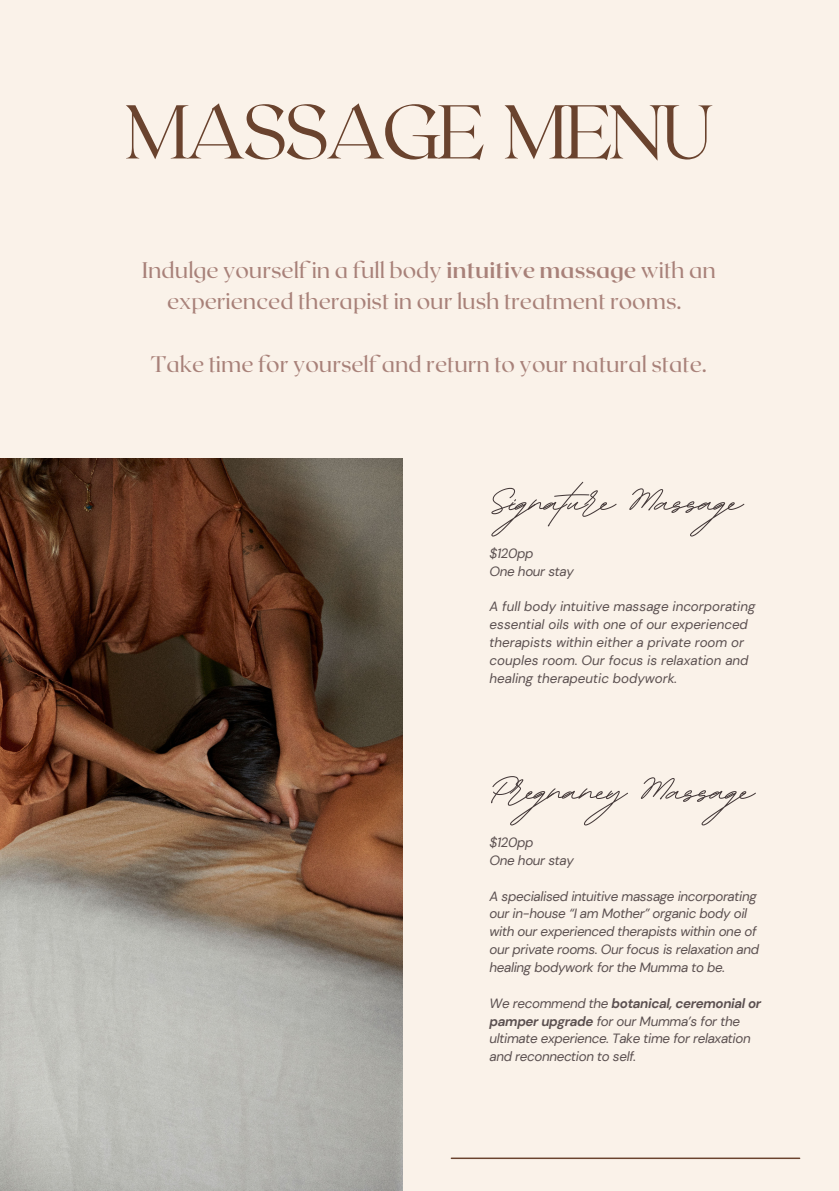
<style>
.page{position:relative;width:839px;height:1191px;background:#fff}
.page>*{position:absolute;margin:0;border:0;box-sizing:border-box;transform-origin:0 0}
.t1{font:100 76px "Roxborough CF";letter-spacing:-.05em;color:#6a432e}
.t2{font:700 65.4px "BD Script";letter-spacing:-.05em;color:#443939}
.t3{font:22.6px/31.6px "Roxborough CF";color:#a88179;text-align:center}
.t4{font:italic 13.4px/17.8px "DM Sans";letter-spacing:-.025em;color:#5b5050}
.t5{font:italic 13.4px/17.8px "DM Sans";color:#5b5050}
.s1{font-weight:700}
</style>
<div class="page">
<div style="left:0;top:0;width:838px;height:1191px;background:#faf2e9"></div>
<img style="left:0;top:459px;width:402px;height:732px">
<hr style="left:451px;top:1158px;width:348px;height:1px;background:#6a432e">
<p class="t1" style="left:125px;top:82px;width:590px">MASSAGE MENU</p>
<p class="t3" style="left:142px;top:253px;width:575px">Indulge yourself in a full body <span class="s1">intuitive massage</span> with an experienced therapist in our lush treatment rooms.</p>
<p class="t3" style="left:151px;top:347px;width:557px">Take time for yourself and return to your natural state.</p>
<p class="t2" style="left:489px;top:458px;width:254px">Signature Massage</p>
<p class="t4" style="left:489px;top:544px;width:45px">$120pp</p>
<p class="t4" style="left:489px;top:562px;width:86px">One hour stay</p>
<p class="t5" style="left:489px;top:598px;width:267px">A full body intuitive massage incorporating essential oils with one of our experienced therapists within either a private room or couples room. Our focus is relaxation and healing therapeutic bodywork.</p>
<p class="t2" style="left:489px;top:747px;width:266px">Pregnancy Massage</p>
<p class="t4" style="left:489px;top:834px;width:45px">$120pp</p>
<p class="t4" style="left:489px;top:851px;width:86px">One hour stay</p>
<p class="t4" style="left:489px;top:887px;width:271px">A specialised intuitive massage incorporating our in-house “I am Mother” organic body oil with our experienced therapists within one of our private rooms. Our focus is relaxation and healing bodywork for the Mumma to be.</p>
<p class="t4" style="left:489px;top:994px;width:273px">We recommend the <span class="s1">botanical, ceremonial or pamper upgrade</span> for our Mumma’s for the ultimate experience. Take time for relaxation and reconnection to self.</p>
</div>
